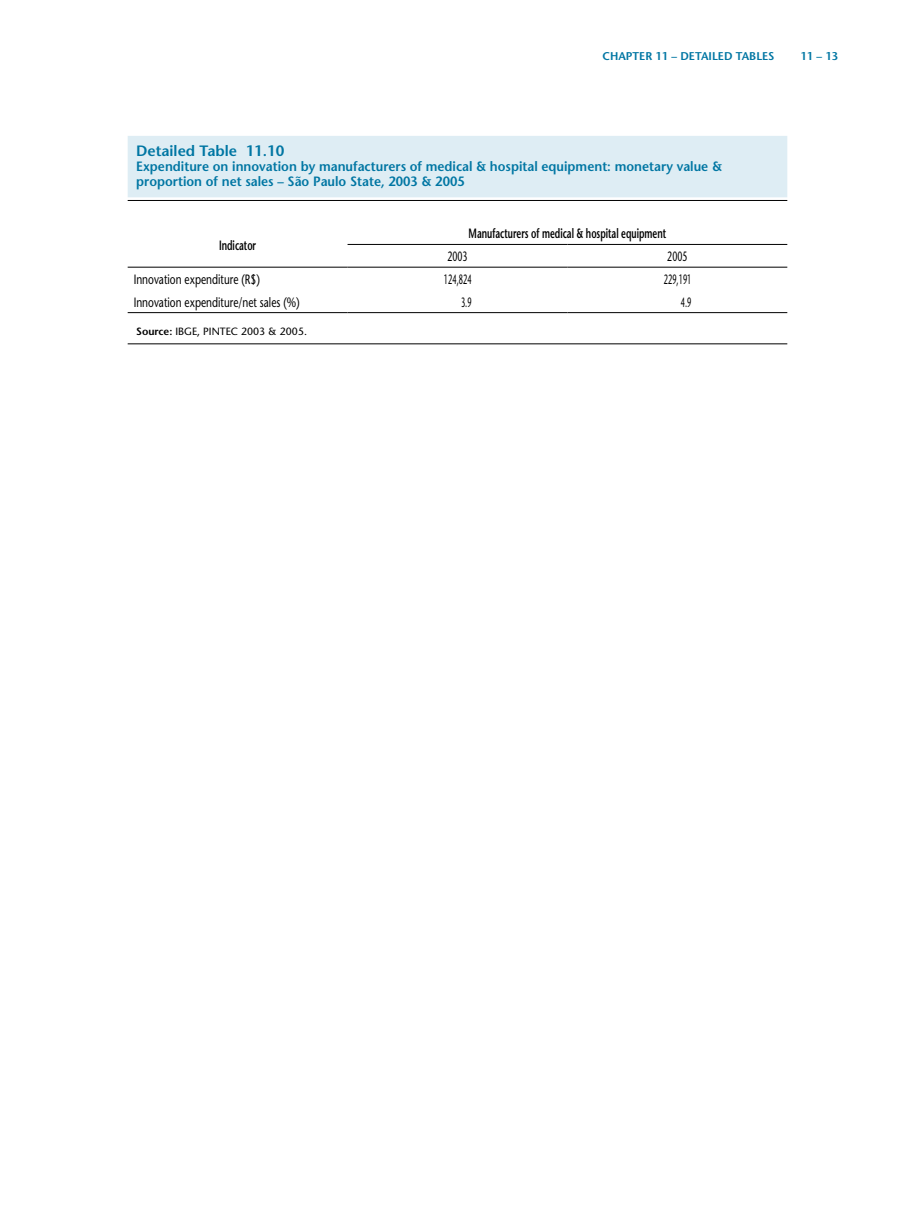
<style>
.page{position:relative;width:915px;height:1221px;background:#fff}
.page>*{position:absolute;margin:0;border:0;box-sizing:border-box;transform-origin:0 0}
.t1{font:600 15px "Stone Sans";color:#0076a3}
.t2{font:600 13.5px/15px "Stone Sans";color:#0076a3;scale:.95 1}
.t3{font:13.5px "Stone Sans";color:#000;scale:.75 1}
.t4{font:600 13.5px "Stone Sans";color:#000;scale:.65 1}
.t5{font:13.5px "Stone Sans";color:#000;scale:.55 1}
.t6{font:13.5px "Stone Sans";color:#000;scale:.65 1}
.t7{font:600 11.25px "Stone Sans";color:#0076a3}
.t8{font:10.5px "Stone Sans";color:#000}
.s1{font-weight:600}
</style>
<div class="page">
<div style="left:128px;top:136px;width:659px;height:61px;background:#deedf4"></div>
<hr style="left:128px;top:200px;width:659px;height:1px;background:#000">
<hr style="left:128px;top:343px;width:659px;height:1px;background:#000">
<hr style="left:128px;top:267px;width:219px;height:1px;background:#000">
<hr style="left:347px;top:244px;width:220px;height:1px;background:#000">
<hr style="left:567px;top:244px;width:220px;height:1px;background:#000">
<hr style="left:347px;top:267px;width:220px;height:1px;background:#000">
<hr style="left:567px;top:267px;width:220px;height:1px;background:#000">
<hr style="left:128px;top:312px;width:219px;height:1px;background:#000">
<hr style="left:347px;top:312px;width:220px;height:1px;background:#000">
<hr style="left:567px;top:312px;width:220px;height:1px;background:#000">
<p class="t7" style="left:602px;top:49px;width:173px">chapter 11 – detailed tables</p>
<p class="t7" style="left:800px;top:49px;width:39px">11 – 13</p>
<p class="t1" style="left:136px;top:141px;width:150px">Detailed Table 11.10</p>
<p class="t2" style="left:136px;top:158px;width:618px">Expenditure on innovation by manufacturers of medical &amp; hospital equipment: monetary value &amp; proportion of net sales – São Paulo State, 2003 &amp; 2005</p>
<p class="t4" style="left:219px;top:237px;width:59px">Indicator</p>
<p class="t4" style="left:468px;top:225px;width:305px">Manufacturers of medical &amp; hospital equipment</p>
<p class="t6" style="left:447px;top:248px;width:32px">2003</p>
<p class="t6" style="left:667px;top:248px;width:32px">2005</p>
<p class="t3" style="left:134px;top:271px;width:170px">Innovation expenditure (R$)</p>
<p class="t5" style="left:444px;top:271px;width:52px">124,824</p>
<p class="t5" style="left:663px;top:271px;width:52px">229,191</p>
<p class="t3" style="left:134px;top:293px;width:223px">Innovation expenditure/net sales (%)</p>
<p class="t5" style="left:461px;top:293px;width:21px">3.9</p>
<p class="t5" style="left:680px;top:293px;width:21px">4.9</p>
<p class="t8" style="left:136px;top:324px;width:172px"><span class="s1">Source:</span> IBGE, PINTEC 2003 &amp; 2005.</p>
</div>
